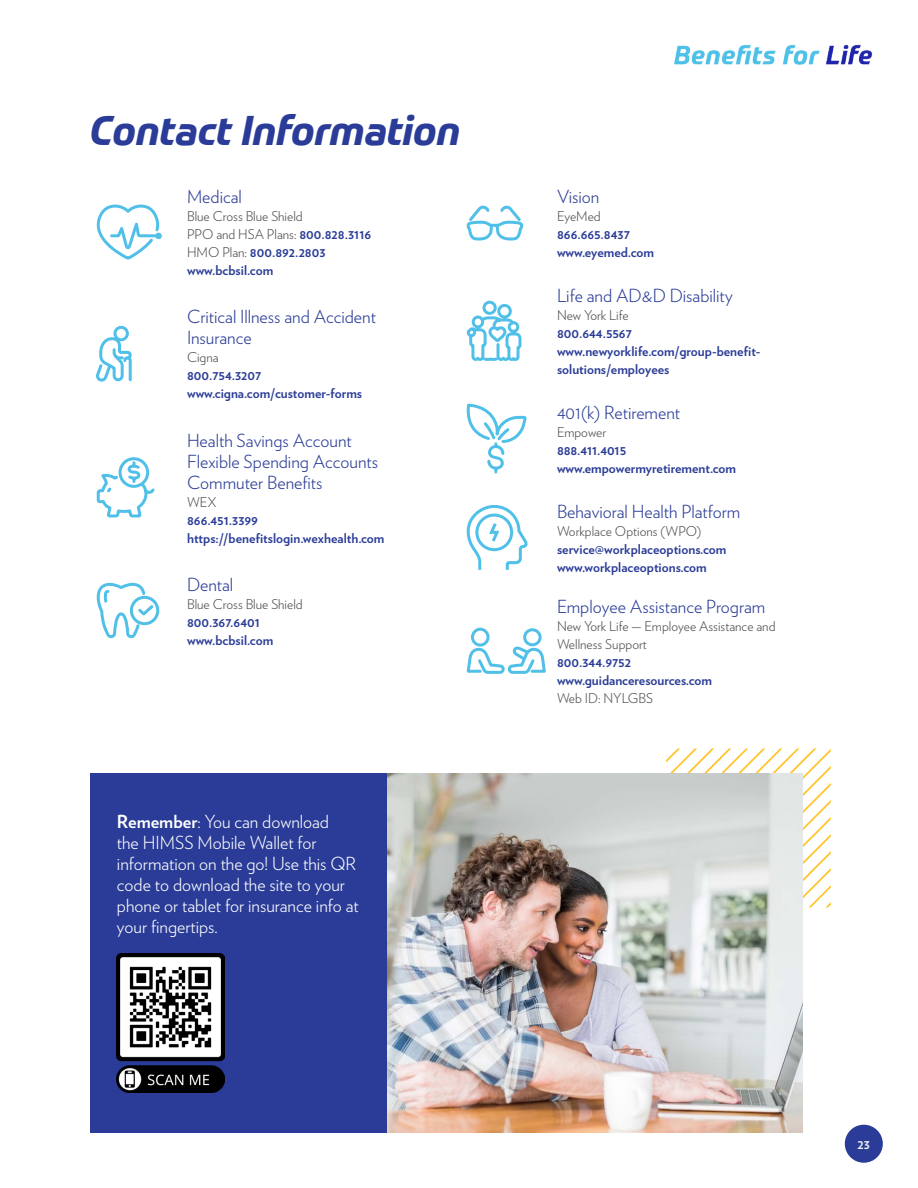
<style>
.page{position:relative;width:918px;height:1188px;background:#fff}
.page>*{position:absolute;margin:0;border:0;box-sizing:border-box;transform-origin:0 0}
.t1{font:italic 700 40.5px "Prometo";color:#2a3c97}
.t2{font:300 18px/21px "Verlag";color:#2a3c97}
.t3{font:300 18px/21px "Verlag";color:#fff}
.t4{font:700 13.5px/18px "Verlag";color:#2a3c97}
.t5{font:300 13.5px/18px "Verlag";color:#4d4d4f}
.t6{font:700 13.5px "Verlag";color:#f1f1f2}
.s1{font-weight:700;color:#2a3c97}
.s2{font-weight:700}
</style>
<div class="page">
<img style="left:674px;top:44px;width:199px;height:21px">
<svg style="left:666px;top:748px;width:165px;height:160px"></svg>
<svg style="left:96px;top:204px;width:65px;height:56px"></svg>
<div style="left:155px;top:233px;width:7px;height:6px;border:3px solid #50c0e8;border-radius:50%"></div>
<div style="left:113px;top:326px;width:16px;height:15px;border:3px solid #50c0e8;border-radius:50%"></div>
<svg style="left:96px;top:336px;width:36px;height:46px"></svg>
<svg style="left:96px;top:457px;width:59px;height:61px"></svg>
<svg style="left:96px;top:582px;width:60px;height:57px"></svg>
<div style="left:130px;top:596px;width:29px;height:29px;border:3px solid #50c0e8;border-radius:50%"></div>
<svg style="left:466px;top:206px;width:58px;height:35px"></svg>
<div style="left:483px;top:301px;width:14px;height:14px;border:3px solid #50c0e8;border-radius:50%"></div>
<svg style="left:466px;top:302px;width:56px;height:59px"></svg>
<svg style="left:466px;top:403px;width:62px;height:167px"></svg>
<svg style="left:466px;top:627px;width:80px;height:47px"></svg>
<div style="left:523px;top:628px;width:19px;height:18px;border:3px solid #50c0e8;border-radius:50%"></div>
<img style="left:387px;top:773px;width:416px;height:359px">
<div style="left:90px;top:773px;width:297px;height:359px;background:#2a3c97"></div>
<img style="left:117px;top:953px;width:107px;height:139px">
<div style="left:844px;top:1124px;width:40px;height:39px;background:#2a3c97;border-radius:50%"></div>
<div style="left:843px;top:1123px;width:41px;height:41px;border:2px solid #fff;border-radius:50%"></div>
<h1 class="t1" style="left:90px;top:105px;width:372px">Contact Information</h1>
<h2 class="t2" style="left:187px;top:185px;width:56px">Medical</h2>
<p class="t5" style="left:187px;top:207px;width:186px">Blue Cross Blue Shield<br>PPO and HSA Plans: <span class="s1">800.828.3116<br></span>HMO Plan: <span class="s1">800.892.2803 www.bcbsil.com</span></p>
<h2 class="t2" style="left:187px;top:305px;width:190px">Critical Illness and Accident<br>Insurance</h2>
<p class="t5" style="left:187px;top:348px;width:33px">Cigna</p>
<p class="t4" style="left:187px;top:366px;width:176px">800.754.3207 www.cigna.com/customer-forms</p>
<h2 class="t2" style="left:187px;top:429px;width:193px">Health Savings Account<br>Flexible Spending Accounts<br>Commuter Benefits</h2>
<p class="t5" style="left:187px;top:492px;width:31px">WEX</p>
<p class="t4" style="left:187px;top:510px;width:199px">866.451.3399 https://benefitslogin.wexhealth.com</p>
<h2 class="t2" style="left:187px;top:573px;width:48px">Dental</h2>
<p class="t5" style="left:187px;top:594px;width:117px">Blue Cross Blue Shield</p>
<p class="t4" style="left:187px;top:612px;width:88px">800.367.6401 www.bcbsil.com</p>
<h2 class="t3" style="left:117px;top:810px;width:243px"><span class="s2">Remember</span>: You can download<br>the HIMSS Mobile Wallet for information on the go! Use this QR code to download the site to your phone or tablet for insurance info at your fingertips.</h2>
<h2 class="t2" style="left:557px;top:185px;width:44px">Vision</h2>
<p class="t5" style="left:557px;top:207px;width:45px">EyeMed</p>
<p class="t4" style="left:557px;top:225px;width:99px">866.665.8437 www.eyemed.com</p>
<h2 class="t2" style="left:557px;top:284px;width:177px">Life and AD&amp;D Disability</h2>
<p class="t5" style="left:557px;top:305px;width:73px">New York Life</p>
<p class="t4" style="left:557px;top:323px;width:205px">800.644.5567 www.newyorklife.com/group-benefit&shy;solutions/employees</p>
<h2 class="t2" style="left:557px;top:401px;width:125px">401(k) Retirement</h2>
<p class="t5" style="left:557px;top:422px;width:51px">Empower</p>
<p class="t4" style="left:557px;top:440px;width:181px">888.411.4015 www.empowermyretirement.com</p>
<h2 class="t2" style="left:557px;top:500px;width:185px">Behavioral Health Platform</h2>
<p class="t5" style="left:557px;top:521px;width:146px">Workplace Options (WPO)</p>
<p class="t4" style="left:557px;top:539px;width:171px">service@workplaceoptions.com www.workplaceoptions.com</p>
<h2 class="t2" style="left:557px;top:595px;width:210px">Employee Assistance Program</h2>
<p class="t5" style="left:557px;top:616px;width:220px">New York Life — Employee Assistance and<br>Wellness Support</p>
<p class="t4" style="left:557px;top:652px;width:157px">800.344.9752 www.guidanceresources.com</p>
<p class="t5" style="left:557px;top:688px;width:97px">Web ID: NYLGBS</p>
<p class="t6" style="left:858px;top:1133px;width:14px">23</p>
</div>
